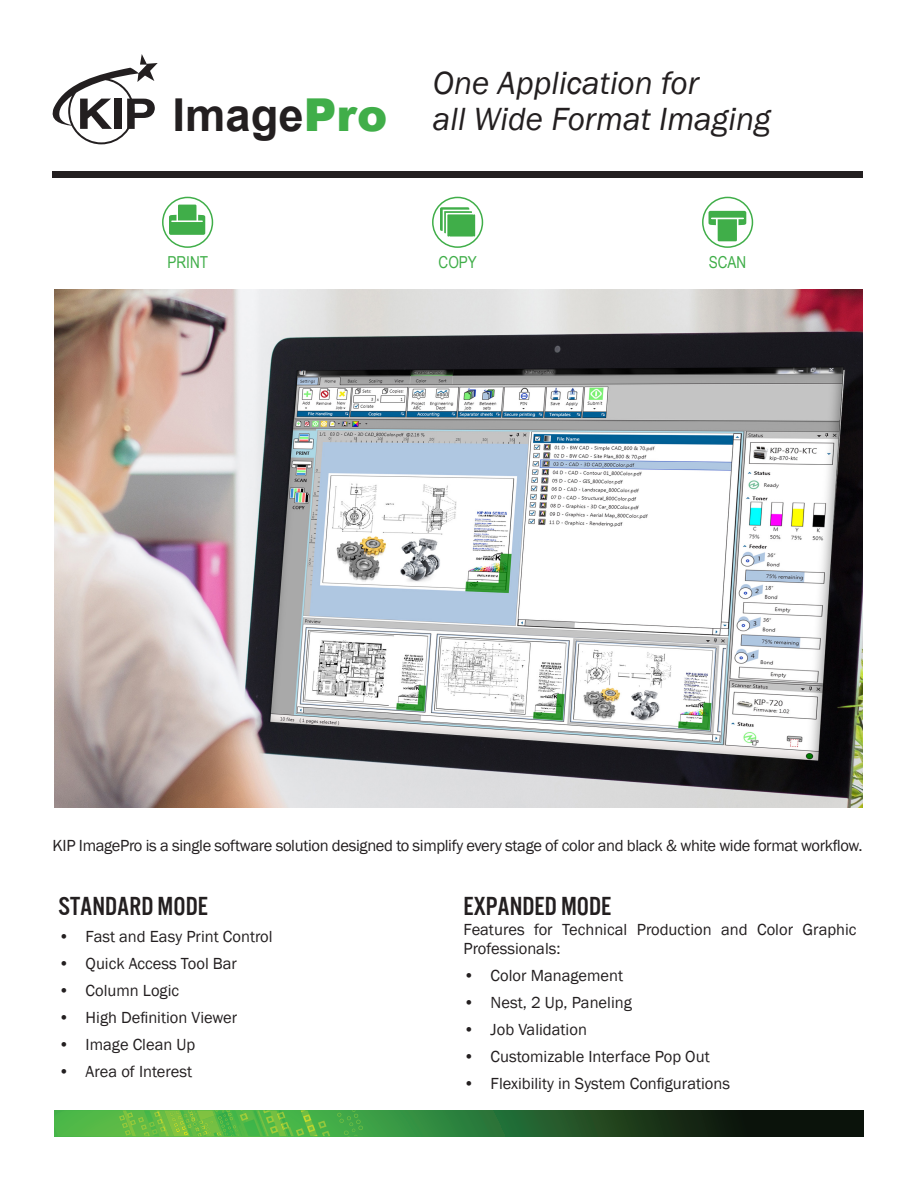
<style>
.page{position:relative;width:918px;height:1188px;background:#fff}
.page>*{position:absolute;margin:0;border:0;box-sizing:border-box;transform-origin:0 0}
.t1{font:700 45.3px "Arial";color:#231f20}
.t2{font:italic 33px "Franklin Gothic";color:#231f20}
.t3{font:27px "U.S.101";color:#231f20}
.t4{font:16.5px/19.8px "Franklin Gothic";color:#231f20}
.t5{font:16.5px "Franklin Gothic";letter-spacing:-.02em;color:#231f20}
.t6{font:16.5px "Arial Narrow";color:#40ae49}
.s1{font-weight:900;color:#40ae49}
</style>
<div class="page">
<div style="left:53px;top:171px;width:810px;height:6px;background:#231f20"></div>
<svg style="left:169px;top:205px;width:36px;height:30px"></svg>
<div style="left:162px;top:197px;width:51px;height:51px;border:2px solid #40ae49;border-radius:50%"></div>
<svg style="left:440px;top:207px;width:37px;height:32px"></svg>
<div style="left:432px;top:197px;width:51px;height:51px;border:2px solid #40ae49;border-radius:50%"></div>
<svg style="left:709px;top:211px;width:37px;height:30px"></svg>
<div style="left:702px;top:197px;width:51px;height:51px;border:2px solid #40ae49;border-radius:50%"></div>
<svg style="left:53px;top:54px;width:105px;height:90px"></svg>
<img style="left:54px;top:289px;width:809px;height:519px">
<svg style="left:330px;top:1110px;width:534px;height:26px"></svg>
<svg style="left:54px;top:1110px;width:276px;height:27px"></svg>
<svg style="left:336px;top:1110px;width:27px;height:26px"></svg>
<img style="left:169px;top:1110px;width:44px;height:16px">
<img style="left:217px;top:1130px;width:22px;height:6px">
<p class="t1" style="left:173px;top:83px;width:216px">Image<span class="s1">Pro</span></p>
<p class="t2" style="left:433px;top:62px;width:268px">One Application for</p>
<p class="t2" style="left:433px;top:98px;width:339px">all Wide Format Imaging</p>
<p class="t6" style="left:167px;top:250px;width:42px">PRINT</p>
<p class="t6" style="left:439px;top:250px;width:40px">COPY</p>
<p class="t6" style="left:709px;top:250px;width:39px">SCAN</p>
<p class="t5" style="left:53px;top:835px;width:812px">KIP ImagePro is a single software solution designed to simplify every stage of color and black &amp; white wide format workflow.</p>
<p class="t3" style="left:59px;top:892px;width:151px">STANDARD MODE</p>
<p class="t4" style="left:59px;top:927px;width:215px">• Fast and Easy Print Control</p>
<p class="t4" style="left:59px;top:954px;width:180px">• Quick Access Tool Bar</p>
<p class="t4" style="left:59px;top:981px;width:122px">• Column Logic</p>
<p class="t4" style="left:59px;top:1008px;width:180px">• High Definition Viewer</p>
<p class="t4" style="left:59px;top:1035px;width:138px">• Image Clean Up</p>
<p class="t4" style="left:59px;top:1062px;width:135px">• Area of Interest</p>
<p class="t3" style="left:464px;top:892px;width:149px">EXPANDED MODE</p>
<p class="t4" style="left:464px;top:920px;width:395px">Features for Technical Production and Color Graphic<br>Professionals:</p>
<p class="t4" style="left:464px;top:966px;width:161px">• Color Management</p>
<p class="t4" style="left:464px;top:993px;width:170px">• Nest, 2 Up, Paneling</p>
<p class="t4" style="left:464px;top:1020px;width:125px">• Job Validation</p>
<p class="t4" style="left:464px;top:1047px;width:248px">• Customizable Interface Pop Out</p>
<p class="t4" style="left:464px;top:1074px;width:268px">• Flexibility in System Configurations</p>
</div>
